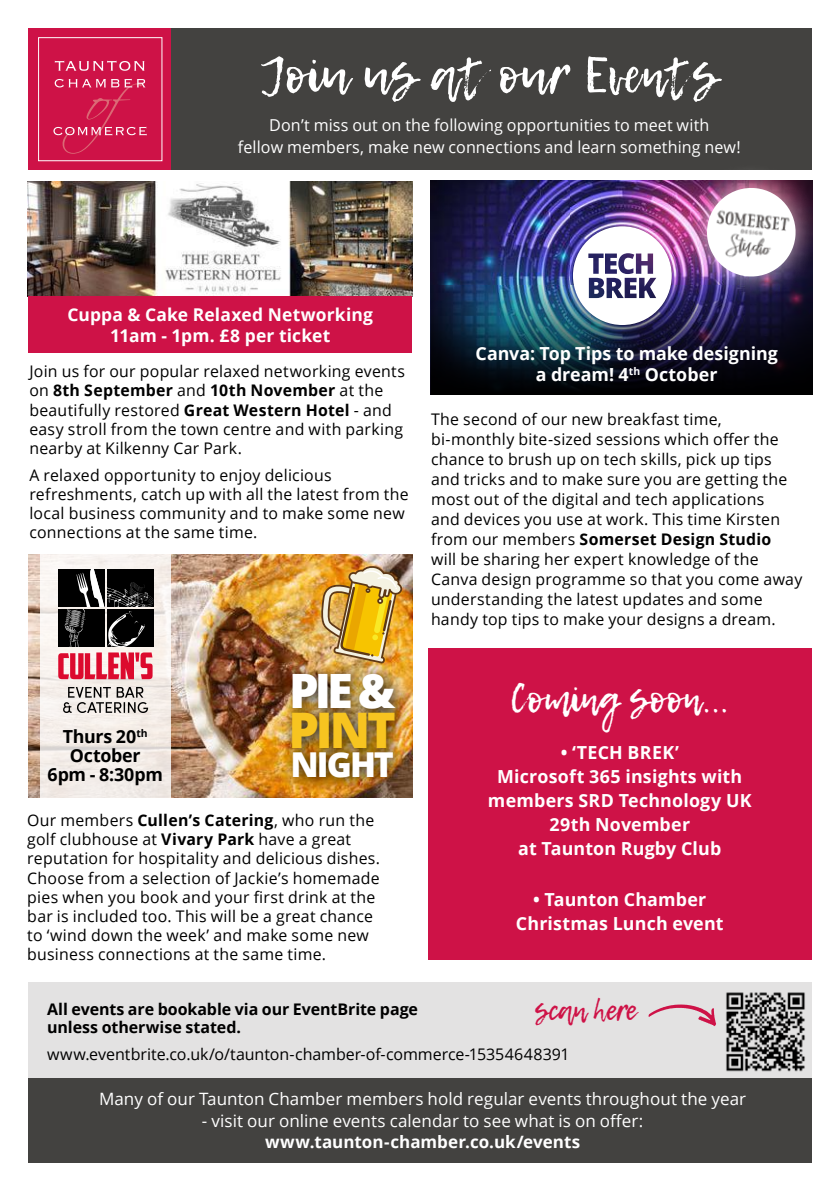
<style>
.page{position:relative;width:840px;height:1191px;background:#fff}
.page>*{position:absolute;margin:0;border:0;box-sizing:border-box;transform-origin:0 0}
.t1{font:50px "Lemon Tuesday";color:#fff}
.t2{font:800 49px "Open Sans";color:#f7c420}
.t3{font:800 47.4px "Open Sans";color:#fff}
.t4{font:38px "Lemon Tuesday";letter-spacing:.005em;color:#fff}
.t5{font:800 34.2px "Open Sans";letter-spacing:-.06em;color:#fff}
.t6{font:28px "Lemon Tuesday";letter-spacing:-.02em;color:#ce1247}
.t7{font:700 18px/24px "Open Sans";letter-spacing:.01em;color:#fff;text-align:center}
.t8{font:700 18px/19.2px "Open Sans";letter-spacing:-.015em;color:#000;text-align:center}
.t9{font:700 17.6px/21.2px "Open Sans";letter-spacing:.01em;color:#fff;text-align:center}
.t10{font:17px "Open Sans";letter-spacing:.005em;color:#fff}
.t11{font:700 17px "Open Sans";color:#fff}
.t12{font:16.4px/22px "Open Sans";letter-spacing:.005em;color:#fff;text-align:center}
.t13{font:16px/19.2px "Open Sans";letter-spacing:.015em;color:#000}
.t14{font:700 16px/18px "Open Sans";letter-spacing:-.005em;color:#000}
.t15{font:16px "Open Sans";letter-spacing:-.005em;color:#000}
.s1{font-weight:700}
</style>
<div class="page">
<div style="left:28px;top:982px;width:783px;height:96px;background:#e3e2e2"></div>
<img style="left:714px;top:982px;width:98px;height:98px">
<svg style="left:648px;top:1004px;width:67px;height:22px"></svg>
<div style="left:28px;top:28px;width:783px;height:142px;background:#434240"></div>
<div style="left:28px;top:28px;width:142px;height:142px;background:#ce1247"></div>
<div style="left:38px;top:37px;width:124px;height:124px;border:1px solid #fff"></div>
<svg style="left:53px;top:79px;width:94px;height:75px"></svg>
<svg style="left:55px;top:61px;width:89px;height:10px"></svg>
<div style="left:28px;top:1077px;width:783px;height:85px;background:#434240"></div>
<img style="left:28px;top:181px;width:384px;height:115px">
<div style="left:28px;top:296px;width:384px;height:57px;background:#ce1247"></div>
<img style="left:430px;top:181px;width:142px;height:91px">
<img style="left:29px;top:554px;width:383px;height:244px">
<svg style="left:40px;top:554px;width:130px;height:244px;fill:#f5efea"></svg>
<svg style="left:63px;top:687px;width:85px;height:26px"></svg>
<svg style="left:58px;top:569px;width:95px;height:110px"></svg>
<div style="left:281px;top:663px;width:128px;height:129px;background:#000;opacity:.8"></div>
<img style="left:320px;top:565px;width:82px;height:98px">
<img style="left:430px;top:272px;width:381px;height:123px">
<div style="left:427px;top:648px;width:384px;height:312px;background:#ce1247"></div>
<img style="left:572px;top:154px;width:241px;height:171px">
<h1 class="t1" style="left:261px;top:46px;width:457px">Joiu us at our Events</h1>
<p class="t12" style="left:238px;top:114px;width:504px">Don’t miss out on the following opportunities to meet with<br>fellow members, make new connections and learn something new!</p>
<p class="t9" style="left:67px;top:303px;width:307px">Cuppa &amp; Cake Relaxed Networking<br>11am - 1pm. £8 per ticket</p>
<p class="t13" style="left:29px;top:361px;width:377px">Join us for our popular relaxed networking events on <span class="s1">8th September</span> and <span class="s1">10th November</span> at the beautifully restored <span class="s1">Great Western Hotel</span> - and easy stroll from the town centre and with parking nearby at Kilkenny Car Park.</p>
<p class="t13" style="left:29px;top:465px;width:380px">A relaxed opportunity to enjoy delicious refreshments, catch up with all the latest from the local business community and to make some new connections at the same time.</p>
<p class="t8" style="left:48px;top:726px;width:117px">Thurs 20<sup>th<br></sup>October<br>6pm - 8:30pm</p>
<h3 class="t3" style="left:289px;top:654px;width:107px">PIE &amp;</h3>
<h2 class="t2" style="left:288px;top:693px;width:109px">PINT</h2>
<h3 class="t5" style="left:290px;top:738px;width:105px">NIGHT</h3>
<p class="t13" style="left:27px;top:810px;width:354px">Our members <span class="s1">Cullen’s Catering</span>, who run the golf clubhouse at <span class="s1">Vivary Park</span> have a great reputation for hospitality and delicious dishes.<br>Choose from a selection of Jackie’s homemade pies when you book and your first drink at the bar is included too. This will be a great chance to ‘wind down the week’ and make some new business connections at the same time.</p>
<p class="t7" style="left:475px;top:342px;width:303px;line-height:21.6px">Canva: Top Tips to make designing a dream! 4<sup>th</sup> October</p>
<p class="t13" style="left:431px;top:409px;width:372px;line-height:20px">The second of our new breakfast time, bi-monthly bite-sized sessions which offer the chance to brush up on tech skills, pick up tips and tricks and to make sure you are getting the most out of the digital and tech applications<br>and devices you use at work. This time Kirsten from our members <span class="s1">Somerset Design Studio<br></span>will be sharing her expert knowledge of the Canva design programme so that you come away understanding the latest updates and some handy top tips to make your designs a dream.</p>
<h3 class="t4" style="left:509px;top:676px;width:221px">Coming soon...</h3>
<p class="t7" style="left:487px;top:740px;width:265px">• ‘TECH BREK’<br>Microsoft 365 insights with members SRD Technology UK<br>29th November<br>at Taunton Rugby Club</p>
<p class="t7" style="left:515px;top:887px;width:209px">• Taunton Chamber<br>Christmas Lunch event</p>
<h3 class="t6" style="left:534px;top:994px;width:104px">scan here</h3>
<p class="t14" style="left:47px;top:1000px;width:372px">All events are bookable via our EventBrite page unless otherwise stated.</p>
<p class="t15" style="left:47px;top:1043px;width:524px">www.eventbrite.co.uk/o/taunton-chamber-of-commerce-15354648391</p>
<p class="t10" style="left:99px;top:1087px;width:648px">Many of our Taunton Chamber members hold regular events throughout the year</p>
<p class="t10" style="left:202px;top:1109px;width:442px">- visit our online events calendar to see what is on offer:</p>
<p class="t11" style="left:265px;top:1129px;width:316px">www.taunton-chamber.co.uk/events</p>
</div>
